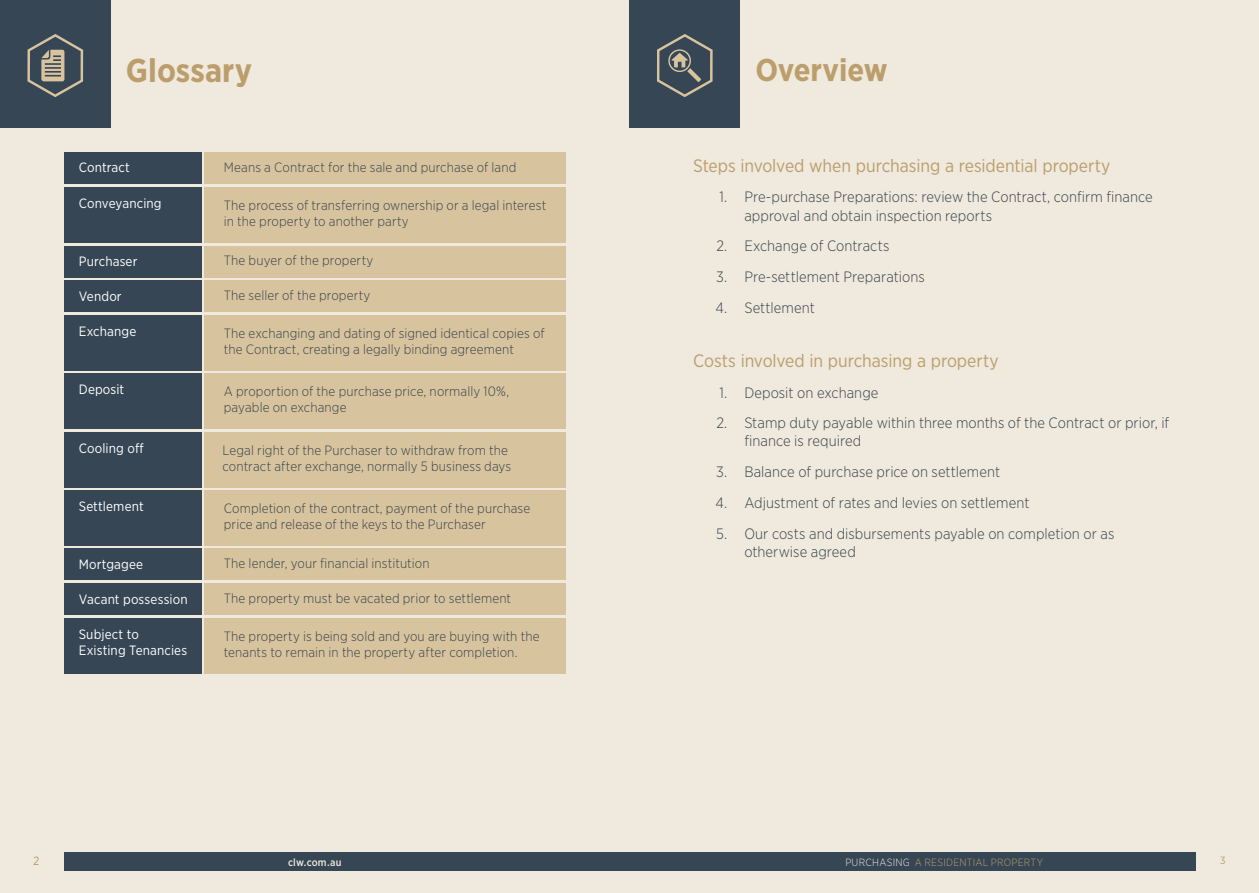
<style>
.page{position:relative;width:1259px;height:893px;background:#efe9de}
.page>*{position:absolute;margin:0;border:0;box-sizing:border-box;transform-origin:0 0}
.t1{font:700 33px "Gotham Narrow";letter-spacing:.005em;color:#bb9e6b}
.t2{font:700 31.5px "Gotham Narrow";letter-spacing:-.005em;color:#bb9e6b}
.t3{font:18px "Gotham Narrow";letter-spacing:-.005em;color:#bb9e6b}
.t4{font:300 15px/18px "Gotham Narrow";letter-spacing:.005em;color:#384249}
.t5{font:300 13.5px/16.2px "Gotham Narrow";letter-spacing:.01em;color:#384249}
.t6{font:13.5px/16.2px "Gotham Narrow";letter-spacing:.01em;color:#fff}
.t7{font:12px "Gotham Narrow";color:#bb9e6b}
.t8{font:300 10.5px "Gotham Narrow";letter-spacing:.025em;color:#bb9e6b}
.t9{font:500 10.5px "Gotham Narrow";letter-spacing:.015em;color:#efe9de}
.t10{font:10.5px "Gotham Narrow";color:#bb9e6b}
.s1{color:#efe9de}
</style>
<div class="page">
<div style="left:64px;top:852px;width:1131px;height:19px;background:#364655"></div>
<div style="left:0;top:0;width:111px;height:128px;background:#364655"></div>
<div style="left:629px;top:0;width:111px;height:128px;background:#364655"></div>
<svg style="left:657px;top:34px;width:55px;height:63px"></svg>
<svg style="left:27px;top:34px;width:56px;height:63px"></svg>
<div style="left:64px;top:187px;width:137px;height:56px;background:#364655"></div>
<div style="left:64px;top:246px;width:137px;height:31px;background:#364655"></div>
<div style="left:64px;top:280px;width:137px;height:32px;background:#364655"></div>
<div style="left:64px;top:315px;width:137px;height:56px;background:#364655"></div>
<div style="left:64px;top:374px;width:137px;height:55px;background:#364655"></div>
<div style="left:64px;top:432px;width:137px;height:55px;background:#364655"></div>
<div style="left:64px;top:490px;width:137px;height:55px;background:#364655"></div>
<div style="left:64px;top:548px;width:137px;height:32px;background:#364655"></div>
<div style="left:64px;top:583px;width:137px;height:32px;background:#364655"></div>
<div style="left:64px;top:618px;width:137px;height:56px;background:#364655"></div>
<div style="left:204px;top:187px;width:362px;height:56px;background:#d7c49f"></div>
<div style="left:204px;top:246px;width:362px;height:31px;background:#d7c49f"></div>
<div style="left:204px;top:280px;width:362px;height:32px;background:#d7c49f"></div>
<div style="left:204px;top:315px;width:362px;height:56px;background:#d7c49f"></div>
<div style="left:204px;top:432px;width:362px;height:55px;background:#d7c49f"></div>
<div style="left:204px;top:490px;width:362px;height:55px;background:#d7c49f"></div>
<div style="left:204px;top:548px;width:362px;height:32px;background:#d7c49f"></div>
<div style="left:204px;top:583px;width:362px;height:32px;background:#d7c49f"></div>
<div style="left:204px;top:618px;width:362px;height:56px;background:#d7c49f"></div>
<div style="left:204px;top:374px;width:362px;height:55px;background:#d7c49f"></div>
<div style="left:64px;top:152px;width:137px;height:32px;background:#364655"></div>
<div style="left:204px;top:152px;width:362px;height:32px;background:#d7c49f"></div>
<h1 class="t1" style="left:126px;top:49px;width:128px">Glossary</h1>
<h2 class="t2" style="left:755px;top:49px;width:134px">Overview</h2>
<p class="t6" style="left:79px;top:159px;width:53px">Contract</p>
<p class="t5" style="left:224px;top:159px;width:294px">Means a Contract for the sale and purchase of land</p>
<p class="t6" style="left:79px;top:195px;width:84px">Conveyancing</p>
<p class="t6" style="left:79px;top:253px;width:60px">Purchaser</p>
<p class="t6" style="left:79px;top:288px;width:44px">Vendor</p>
<p class="t6" style="left:79px;top:323px;width:59px">Exchange</p>
<p class="t6" style="left:79px;top:381px;width:47px">Deposit</p>
<p class="t6" style="left:79px;top:439px;width:66px">Cooling off</p>
<p class="t6" style="left:79px;top:498px;width:66px">Settlement</p>
<p class="t6" style="left:79px;top:556px;width:66px">Mortgagee</p>
<p class="t6" style="left:79px;top:591px;width:110px">Vacant possession</p>
<p class="t6" style="left:79px;top:626px;width:110px">Subject to<br>Existing Tenancies</p>
<p class="t5" style="left:224px;top:197px;width:324px">The process of transferring ownership or a legal interest in the property to another party</p>
<p class="t5" style="left:224px;top:252px;width:151px">The buyer of the property</p>
<p class="t5" style="left:224px;top:287px;width:148px">The seller of the property</p>
<p class="t5" style="left:224px;top:325px;width:322px">The exchanging and dating of signed identical copies of the Contract, creating a legally binding agreement</p>
<p class="t5" style="left:224px;top:383px;width:287px">A proportion of the purchase price, normally 10%, payable on exchange</p>
<p class="t5" style="left:223px;top:441px;width:290px">Legal right of the Purchaser to withdraw from the contract after exchange, normally 5 business days</p>
<p class="t5" style="left:224px;top:500px;width:308px">Completion of the contract, payment of the purchase price and release of the keys to the Purchaser</p>
<p class="t5" style="left:224px;top:555px;width:207px">The lender, your financial institution</p>
<p class="t5" style="left:224px;top:590px;width:289px">The property must be vacated prior to settlement</p>
<p class="t5" style="left:224px;top:628px;width:317px">The property is being sold and you are buying with the tenants to remain in the property after completion.</p>
<h3 class="t3" style="left:693px;top:154px;width:418px">Steps involved when purchasing a residential property</h3>
<p class="t4" style="left:744px;top:188px;width:410px;text-indent:-25px">1. Pre-purchase Preparations: review the Contract, confirm finance approval and obtain inspection reports</p>
<p class="t4" style="left:716px;top:237px;width:175px">2. Exchange of Contracts</p>
<p class="t4" style="left:716px;top:267px;width:210px">3. Pre-settlement Preparations</p>
<p class="t4" style="left:715px;top:298px;width:101px">4. Settlement</p>
<h3 class="t3" style="left:693px;top:349px;width:307px">Costs involved in purchasing a property</h3>
<p class="t4" style="left:719px;top:383px;width:160px">1. Deposit on exchange</p>
<p class="t4" style="left:744px;top:414px;width:426px;text-indent:-28px">2. Stamp duty payable within three months of the Contract or prior, if finance is required</p>
<p class="t4" style="left:716px;top:462px;width:285px">3. Balance of purchase price on settlement</p>
<p class="t4" style="left:715px;top:493px;width:315px">4. Adjustment of rates and levies on settlement</p>
<p class="t4" style="left:744px;top:524px;width:372px;text-indent:-28px">5. Our costs and disbursements payable on completion or as otherwise agreed</p>
<p class="t7" style="left:33px;top:853px;width:8px">2</p>
<p class="t9" style="left:288px;top:855px;width:55px">clw.com.au</p>
<p class="t8" style="left:845px;top:855px;width:199px"><span class="s1">PURCHASING</span> A RESIDENTIAL PROPERTY</p>
<p class="t10" style="left:1220px;top:854px;width:7px">3</p>
</div>
